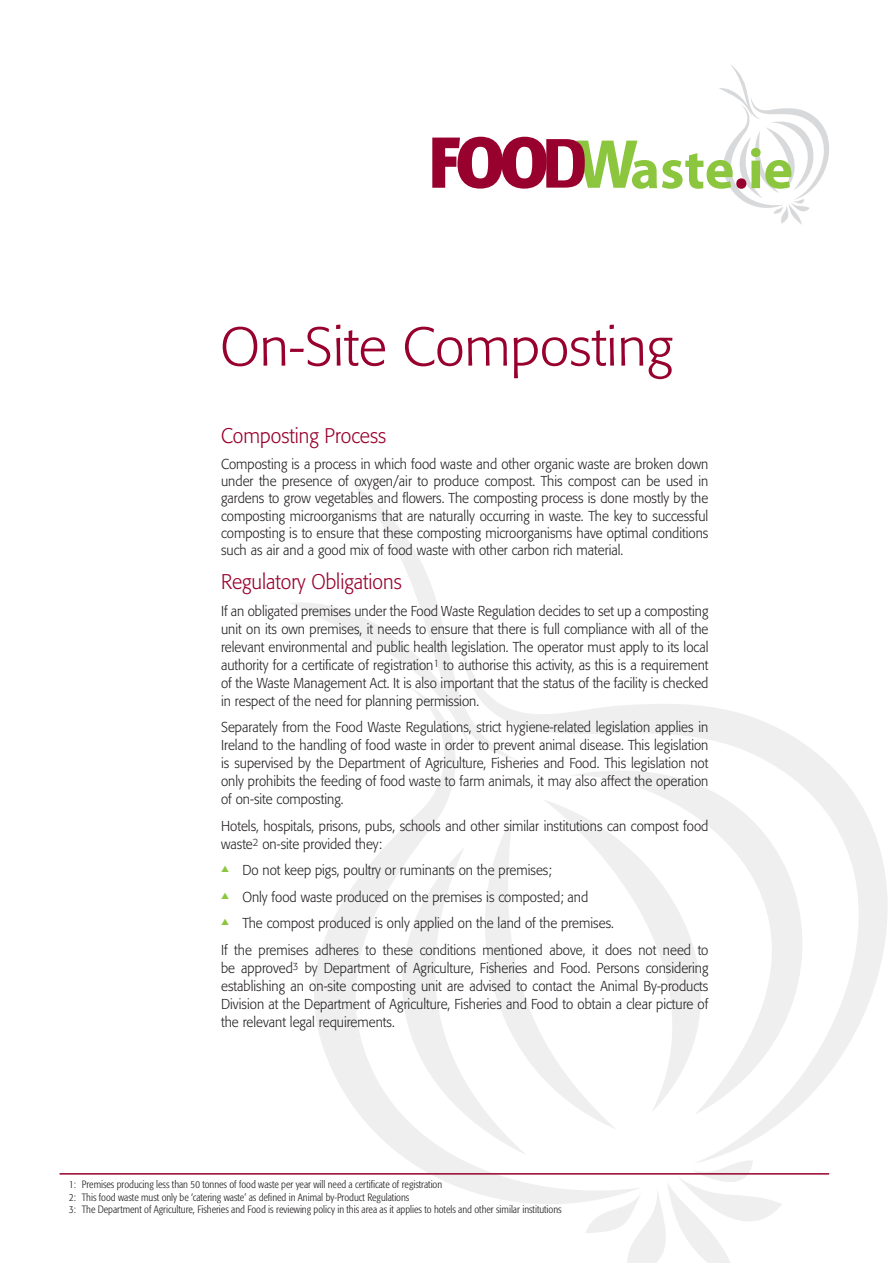
<style>
.page{position:relative;width:893px;height:1263px;background:#fff}
.page>*{position:absolute;margin:0;border:0;box-sizing:border-box;transform-origin:0 0}
.t1{font:300 54px "Formata";color:#98012d}
.t2{font:300 21px "Formata";color:#98012d;scale:.93 1}
.t3{font:300 14.25px/18px "Formata";color:#231f20;text-align:justify;scale:.93 1}
.t4{font:300 condensed 10.5px/12.6px "Formata";color:#231f20}
</style>
<div class="page">
<svg style="left:323px;top:1047px;width:262px;height:157px"></svg>
<svg style="left:314px;top:760px;width:142px;height:287px"></svg>
<svg style="left:703px;top:1115px;width:86px;height:45px"></svg>
<svg style="left:517px;top:704px;width:258px;height:30px;fill:#efeff0"></svg>
<svg style="left:291px;top:603px;width:58px;height:28px"></svg>
<svg style="left:349px;top:482px;width:168px;height:278px"></svg>
<svg style="left:499px;top:819px;width:115px;height:310px"></svg>
<svg style="left:362px;top:847px;width:164px;height:308px"></svg>
<svg style="left:567px;top:727px;width:320px;height:388px"></svg>
<svg style="left:543px;top:799px;width:215px;height:313px"></svg>
<svg style="left:585px;top:1160px;width:197px;height:103px"></svg>
<svg style="left:432px;top:64px;width:397px;height:161px"></svg>
<hr style="left:60px;top:1173px;width:769px;height:1px;background:#98012d">
<h1 class="t1" style="left:220px;top:315px;width:454px">On-Site Composting</h1>
<h2 class="t2" style="left:221px;top:423px;width:179px">Composting Process</h2>
<p class="t3" style="left:221px;top:455px;width:525px;line-height:17.2px">Composting is a process in which food waste and other organic waste are broken down under the presence of oxygen/air to produce compost. This compost can be used in gardens to grow vegetables and flowers. The composting process is done mostly by the composting microorganisms that are naturally occurring in waste. The key to successful composting is to ensure that these composting microorganisms have optimal conditions such as air and a good mix of food waste with other carbon rich material.</p>
<h2 class="t2" style="left:221px;top:570px;width:196px">Regulatory Obligations</h2>
<p class="t3" style="left:221px;top:602px;width:525px">If an obligated premises under the Food Waste Regulation decides to set up a composting unit on its own premises, it needs to ensure that there is full compliance with all of the relevant environmental and public health legislation. The operator must apply to its local authority for a certificate of registration<sup>1</sup> to authorise this activity, as this is a requirement of the Waste Management Act. It is also important that the status of the facility is checked in respect of the need for planning permission.</p>
<p class="t3" style="left:221px;top:718px;width:526px">Separately from the Food Waste Regulations, strict hygiene-related legislation applies in Ireland to the handling of food waste in order to prevent animal disease. This legislation is supervised by the Department of Agriculture, Fisheries and Food. This legislation not only prohibits the feeding of food waste to farm animals, it may also affect the operation of on-site composting.</p>
<p class="t3" style="left:221px;top:817px;width:525px">Hotels, hospitals, prisons, pubs, schools and other similar institutions can compost food waste<sup>2</sup> on-site provided they:</p>
<p class="t3" style="left:221px;top:861px;width:357px"><sup>▲</sup> Do not keep pigs, poultry or ruminants on the premises;</p>
<p class="t3" style="left:221px;top:888px;width:396px"><sup>▲</sup> Only food waste produced on the premises is composted; and</p>
<p class="t3" style="left:221px;top:910px;width:526px;line-height:26.5px"><sup>▲</sup> The compost produced is only applied on the land of the premises.<br>If the premises adheres to these conditions mentioned above, it does not need to</p>
<p class="t3" style="left:221px;top:959px;width:525px">be approved<sup>3</sup> by Department of Agriculture, Fisheries and Food. Persons considering establishing an on-site composting unit are advised to contact the Animal By-products Division at the Department of Agriculture, Fisheries and Food to obtain a clear picture of the relevant legal requirements.</p>
<p class="t4" style="left:69px;top:1178px;width:494px">1: Premises producing less than 50 tonnes of food waste per year will need a certificate of registration<br>2: This food waste must only be ‘catering waste’ as defined in Animal by-Product Regulations<br>3: The Department of Agriculture, Fisheries and Food is reviewing policy in this area as it applies to hotels and other similar institutions</p>
</div>
